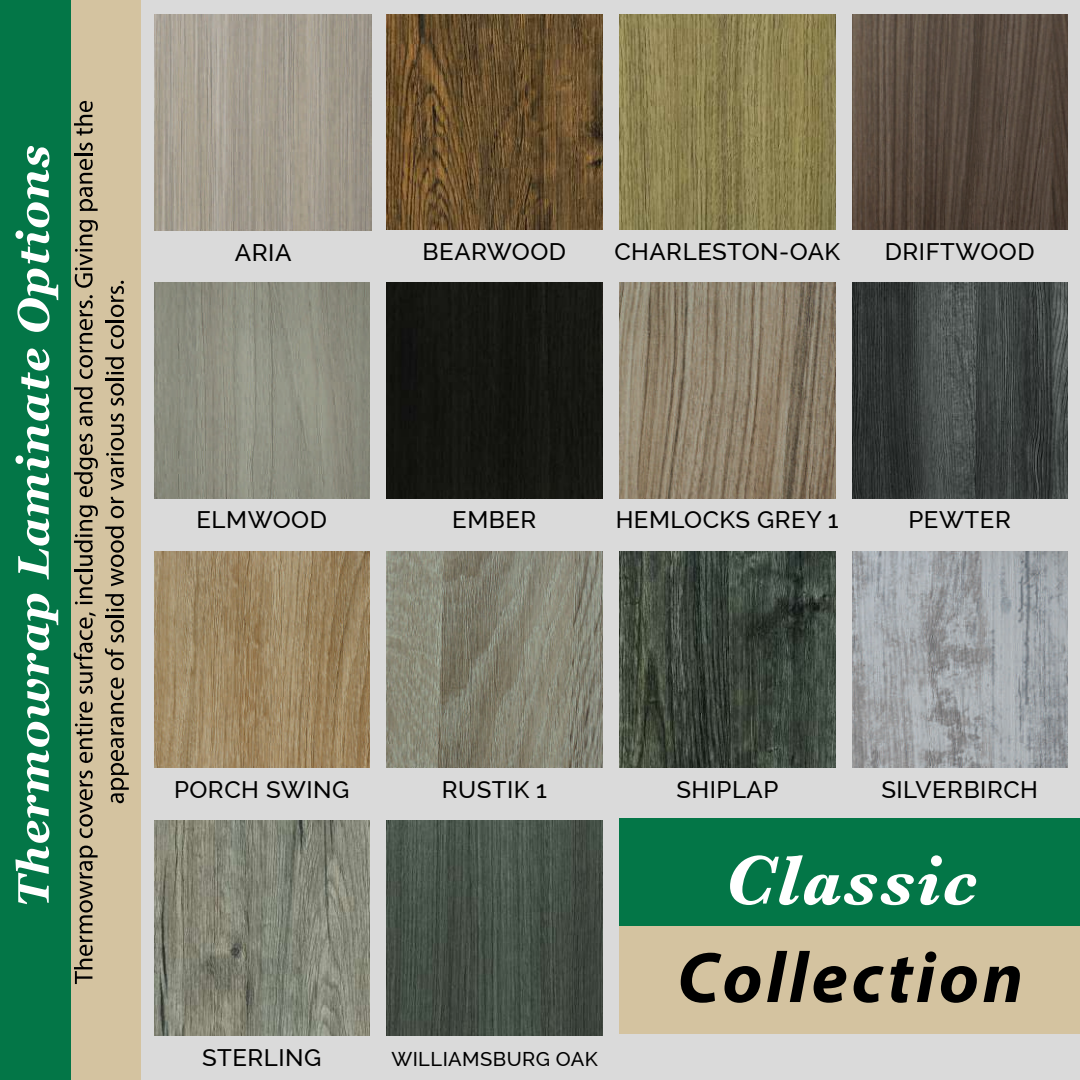
<style>
.page{position:relative;width:1080px;height:1080px;background:#dadada}
.page>*{position:absolute;margin:0;border:0;box-sizing:border-box;transform-origin:0 0}
.t1{font:italic 700 72px "Myriad Pro";letter-spacing:.05em;color:#000}
.t2{font:italic 700 72px "Baskerville";letter-spacing:.02em;color:#fff}
.t3{font:500 24px "Raleway";letter-spacing:.02em;color:#000}
.t4{font:500 20px "Raleway";letter-spacing:.02em;color:#000}
</style>
<div class="page">
<div style="left:72px;top:0;width:69px;height:1080px;background:#d4c3a0"></div>
<div style="left:620px;top:818px;width:460px;height:216px;background:#037647"></div>
<div style="left:619px;top:926px;width:461px;height:108px;background:#d4c3a0"></div>
<div style="left:0;top:0;width:71px;height:1080px;background:#037647"></div>
<img style="left:154px;top:14px;width:218px;height:216px">
<img style="left:387px;top:14px;width:216px;height:216px">
<img style="left:619px;top:14px;width:216px;height:216px">
<img style="left:852px;top:14px;width:216px;height:216px">
<img style="left:154px;top:283px;width:216px;height:216px">
<div style="left:387px;top:283px;width:216px;height:216px;background:#151611"></div>
<img style="left:619px;top:283px;width:216px;height:216px">
<img style="left:852px;top:283px;width:216px;height:216px">
<img style="left:154px;top:551px;width:216px;height:216px">
<img style="left:387px;top:551px;width:216px;height:216px">
<img style="left:619px;top:551px;width:216px;height:216px">
<img style="left:852px;top:551px;width:216px;height:216px">
<img style="left:154px;top:820px;width:216px;height:216px">
<img style="left:387px;top:820px;width:216px;height:216px">
<svg style="left:15px;top:594px;width:43px;height:310px"></svg>
<svg style="left:15px;top:349px;width:34px;height:231px"></svg>
<svg style="left:15px;top:146px;width:43px;height:186px"></svg>
<svg style="left:74px;top:846px;width:24px;height:138px"></svg>
<svg style="left:80px;top:770px;width:13px;height:68px"></svg>
<svg style="left:75px;top:702px;width:18px;height:61px"></svg>
<svg style="left:74px;top:612px;width:22px;height:82px"></svg>
<svg style="left:74px;top:505px;width:24px;height:99px"></svg>
<svg style="left:74px;top:434px;width:24px;height:63px"></svg>
<svg style="left:74px;top:387px;width:19px;height:39px"></svg>
<svg style="left:80px;top:295px;width:13px;height:84px"></svg>
<svg style="left:75px;top:220px;width:23px;height:68px"></svg>
<svg style="left:74px;top:143px;width:24px;height:68px"></svg>
<svg style="left:74px;top:101px;width:19px;height:35px"></svg>
<svg style="left:111px;top:678px;width:18px;height:125px"></svg>
<svg style="left:105px;top:594px;width:19px;height:76px"></svg>
<svg style="left:105px;top:526px;width:19px;height:60px"></svg>
<svg style="left:111px;top:497px;width:13px;height:21px"></svg>
<svg style="left:106px;top:413px;width:18px;height:78px"></svg>
<svg style="left:105px;top:357px;width:19px;height:49px"></svg>
<svg style="left:105px;top:281px;width:19px;height:68px"></svg>
<p class="t3" style="left:235px;top:238px;width:58px">ARIA</p>
<p class="t3" style="left:423px;top:238px;width:145px">BEARWOOD</p>
<p class="t3" style="left:614px;top:238px;width:227px">CHARLESTON-OAK</p>
<p class="t3" style="left:885px;top:238px;width:151px">DRIFTWOOD</p>
<p class="t3" style="left:197px;top:506px;width:132px">ELMWOOD</p>
<p class="t3" style="left:452px;top:506px;width:86px">EMBER</p>
<p class="t3" style="left:616px;top:506px;width:224px">HEMLOCKS GREY 1</p>
<p class="t3" style="left:909px;top:506px;width:104px">PEWTER</p>
<p class="t3" style="left:174px;top:776px;width:177px">PORCH SWING</p>
<p class="t3" style="left:442px;top:776px;width:106px">RUSTIK 1</p>
<p class="t3" style="left:676px;top:776px;width:103px">SHIPLAP</p>
<p class="t3" style="left:881px;top:776px;width:158px">SILVERBIRCH</p>
<h1 class="t2" style="left:724px;top:831px;width:255px">Classic</h1>
<p class="t3" style="left:202px;top:1044px;width:121px">STERLING</p>
<p class="t4" style="left:391px;top:1048px;width:208px">WILLIAMSBURG OAK</p>
<h1 class="t1" style="left:677px;top:931px;width:347px">Collection</h1>
</div>
